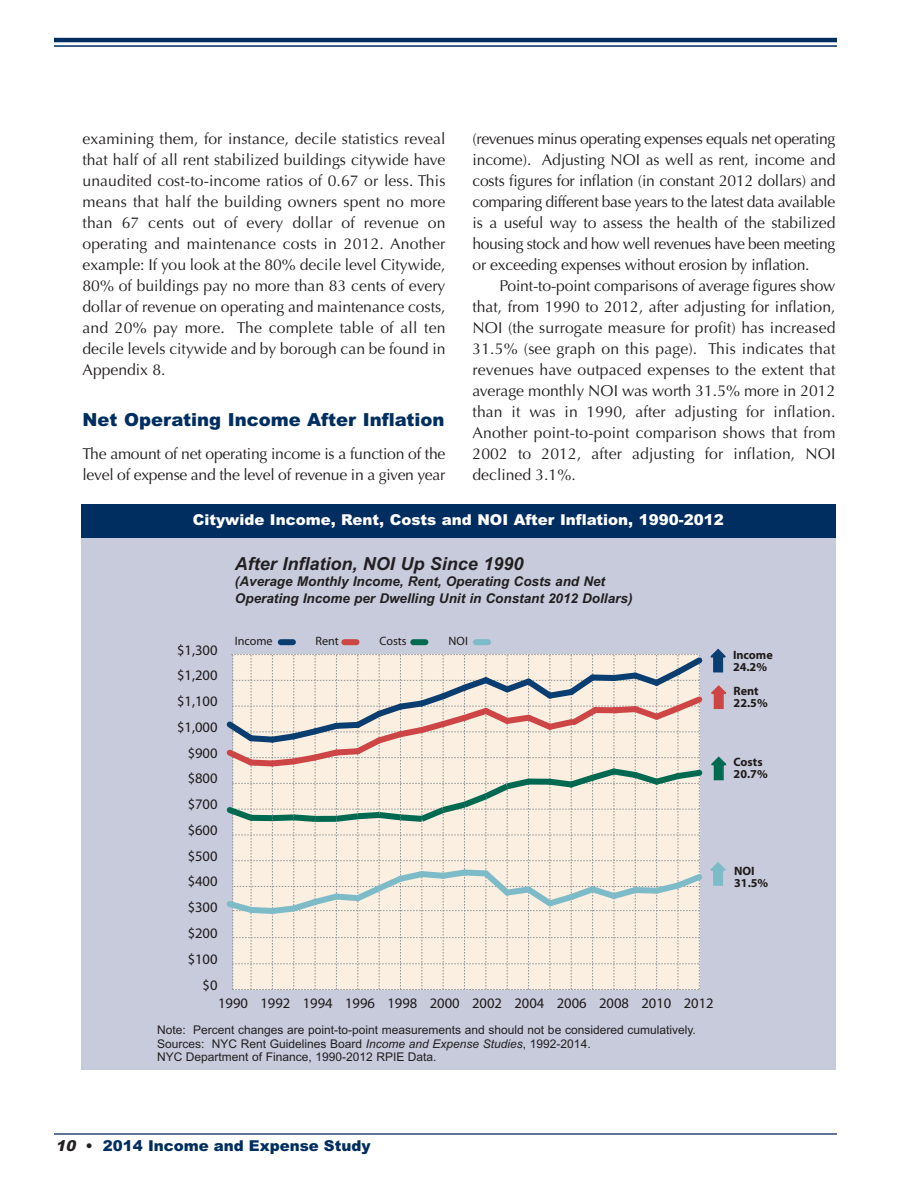
<style>
.page{position:relative;width:918px;height:1188px;background:#fff}
.page>*{position:absolute;margin:0;border:0;box-sizing:border-box;transform-origin:0 0}
.t1{font:900 18px "Arial";color:#002e60}
.t2{font:italic 700 18px "Arial";color:#231f20}
.t3{font:15.75px/21px "Optima";letter-spacing:-.015em;color:#231f20;text-align:justify}
.t4{font:900 15px "Arial";color:#fff}
.t5{font:900 15px "Arial";color:#002e60}
.t6{font:14.55px "Myriad";color:#201a1a}
.t7{font:italic 700 13.5px/16.5px "Arial";color:#231f20}
.t8{font:700 12.15px/12.1px "Myriad";color:#201a1a}
.t9{font:12.15px "Myriad";color:#201a1a}
.t10{font:12px/13.5px "Arial";color:#231f20}
.s1{font-style:italic}
.s2{font-style:italic;color:#231f20}
.s3{color:#231f20}
</style>
<div class="page">
<hr style="left:54px;top:1133px;width:783px;height:2px;background:#2a4875">
<hr style="left:54px;top:38px;width:783px;height:4px;background:#002e60">
<hr style="left:54px;top:45px;width:783px;height:2px;background:#002e60">
<div style="left:81px;top:520px;width:755px;height:550px;background:#c7cbdc"></div>
<div style="left:81px;top:505px;width:754px;height:33px;background:#002e60"></div>
<div style="left:281px;top:639px;width:12px;height:6px;background:#0a3d70"></div>
<div style="left:344px;top:639px;width:12px;height:6px;background:#ce4546"></div>
<div style="left:413px;top:639px;width:12px;height:6px;background:#006a51"></div>
<div style="left:476px;top:639px;width:12px;height:6px;background:#7ebbc8"></div>
<svg style="left:226px;top:648px;width:501px;height:342px;background:#e6dfd5"></svg>
<p class="t3" style="left:82px;top:129px;width:365px">examining them, for instance, decile statistics reveal that half of all rent stabilized buildings citywide have unaudited cost-to-income ratios of 0.67 or less. This means that half the building owners spent no more than 67 cents out of every dollar of revenue on operating and maintenance costs in 2012. Another example: If you look at the 80% decile level Citywide, 80% of buildings pay no more than 83 cents of every dollar of revenue on operating and maintenance costs, and 20% pay more. The complete table of all ten decile levels citywide and by borough can be found in Appendix 8.</p>
<p class="t1" style="left:82px;top:410px;width:364px">Net Operating Income After Inflation</p>
<p class="t3" style="left:82px;top:444px;width:364px">The amount of net operating income is a function of the level of expense and the level of revenue in a given year</p>
<p class="t3" style="left:472px;top:129px;width:365px">(revenues minus operating expenses equals net operating income). Adjusting NOI as well as rent, income and costs figures for inflation (in constant 2012 dollars) and comparing different base years to the latest data available is a useful way to assess the health of the stabilized housing stock and how well revenues have been meeting or exceeding expenses without erosion by inflation.</p>
<p class="t3" style="left:472px;top:276px;width:365px;text-indent:27px">Point-to-point comparisons of average figures show that, from 1990 to 2012, after adjusting for inflation, NOI (the surrogate measure for profit) has increased 31.5% (see graph on this page). This indicates that revenues have outpaced expenses to the extent that average monthly NOI was worth 31.5% more in 2012 than it was in 1990, after adjusting for inflation.<br>Another point-to-point comparison shows that from 2002 to 2012, after adjusting for inflation, NOI declined 3.1%.</p>
<p class="t4" style="left:193px;top:511px;width:532px">Citywide Income, Rent, Costs and NOI After Inflation, 1990-2012</p>
<p class="t6" style="left:177px;top:644px;width:42px">$1,300</p>
<p class="t6" style="left:177px;top:670px;width:42px">$1,200</p>
<p class="t6" style="left:177px;top:696px;width:42px">$1,100</p>
<p class="t6" style="left:177px;top:722px;width:42px">$1,000</p>
<p class="t6" style="left:188px;top:747px;width:31px">$900</p>
<p class="t6" style="left:188px;top:773px;width:31px">$800</p>
<p class="t6" style="left:188px;top:799px;width:31px">$700</p>
<p class="t6" style="left:188px;top:825px;width:31px">$600</p>
<p class="t6" style="left:188px;top:850px;width:31px">$500</p>
<p class="t6" style="left:188px;top:876px;width:31px">$400</p>
<p class="t6" style="left:188px;top:902px;width:31px">$300</p>
<p class="t6" style="left:188px;top:928px;width:31px">$200</p>
<p class="t6" style="left:188px;top:953px;width:31px">$100</p>
<p class="t6" style="left:203px;top:979px;width:16px">$0</p>
<p class="t2" style="left:235px;top:553px;width:290px">After Inflation, NOI Up Since 1990</p>
<p class="t7" style="left:235px;top:573px;width:399px">(Average Monthly Income, Rent, Operating Costs and Net<br>Operating Income per Dwelling Unit in Constant 2012 Dollars)</p>
<p class="t9" style="left:235px;top:636px;width:39px">Income</p>
<p class="t9" style="left:379px;top:636px;width:29px">Costs</p>
<p class="t9" style="left:449px;top:636px;width:21px">NOI</p>
<p class="t9" style="left:316px;top:636px;width:25px">Rent</p>
<p class="t6" style="left:218px;top:998px;width:31px">1990</p>
<p class="t6" style="left:303px;top:998px;width:31px">1994</p>
<p class="t6" style="left:430px;top:998px;width:31px">2000</p>
<p class="t6" style="left:557px;top:998px;width:31px">2006</p>
<p class="t6" style="left:642px;top:998px;width:31px">2010</p>
<p class="t6" style="left:261px;top:998px;width:31px">1992</p>
<p class="t6" style="left:345px;top:998px;width:74px">1996 1998</p>
<p class="t6" style="left:472px;top:998px;width:74px">2002 2004</p>
<p class="t6" style="left:599px;top:998px;width:31px">2008</p>
<p class="t6" style="left:684px;top:998px;width:31px">2012</p>
<p class="t10" style="left:157px;top:1023px;width:540px">Note: Percent changes are point-to-point measurements and should not be considered cumulatively.<br>Sources: NYC Rent Guidelines Board <span class="s1">Income and Expense Studies</span>, 1992-2014.<br>NYC Department of Finance, 1990-2012 RPIE Data.</p>
<p class="t8" style="left:733px;top:650px;width:41px">Income<br>24.2%</p>
<p class="t8" style="left:734px;top:686px;width:36px">Rent<br>22.5%</p>
<p class="t8" style="left:734px;top:757px;width:36px">Costs<br>20.7%</p>
<p class="t8" style="left:734px;top:866px;width:36px">NOI<br>31.5%</p>
<p class="t5" style="left:55px;top:1137px;width:317px"><span class="s2">10</span> <span class="s3">•</span> 2014 Income and Expense Study</p>
</div>
